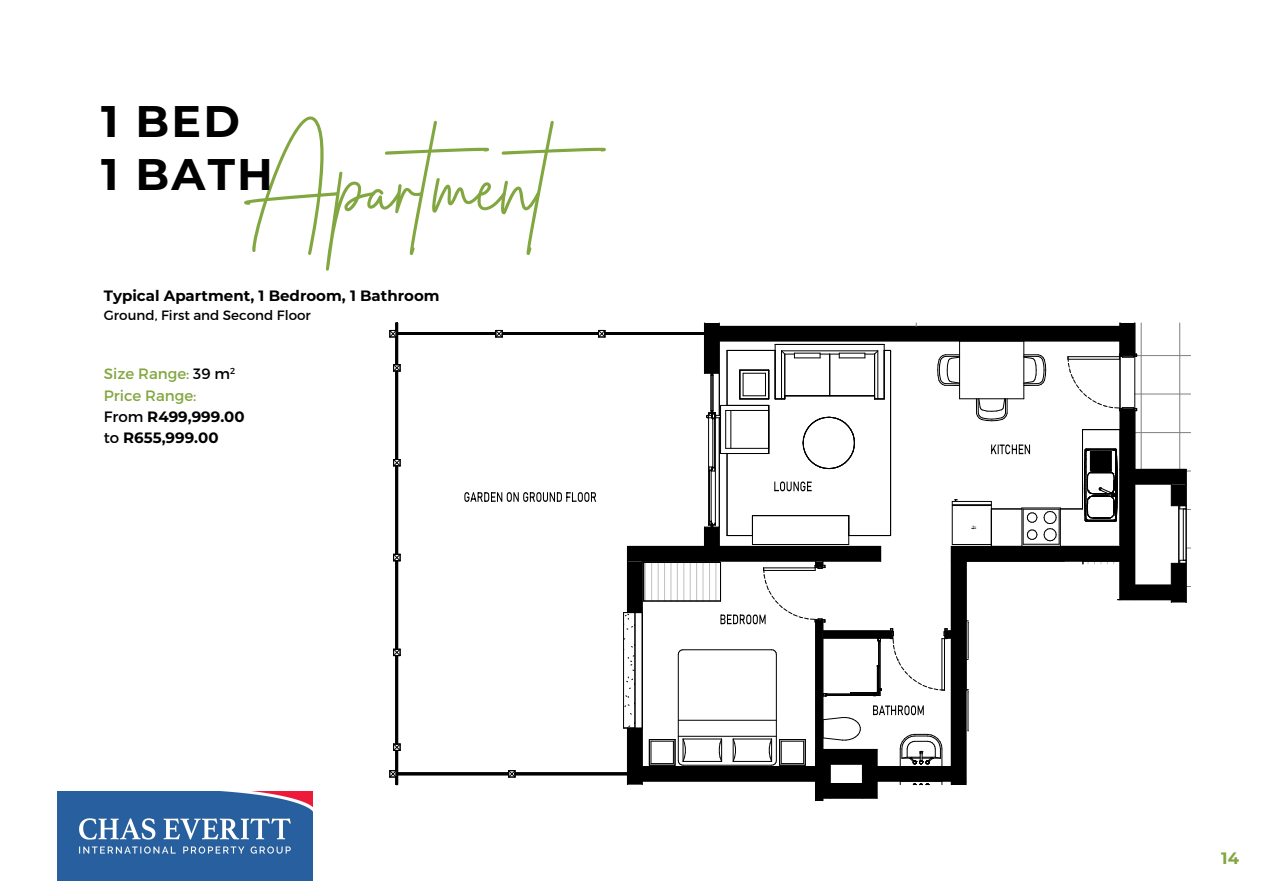
<style>
.page{position:relative;width:1263px;height:893px;background:#fff}
.page>*{position:absolute;margin:0;border:0;box-sizing:border-box;transform-origin:0 0}
.t1{font:161.1px "South Australia";color:#82a740}
.t2{font:700 44.25px/53.1px "Montserrat";letter-spacing:.05em;color:#000}
.t3{font:700 16.5px "Montserrat";color:#82a740}
.t4{font:700 15px/21.3px "Montserrat";color:#000}
.t5{font:13.5px "Montserrat";color:#000}
.s1{font-weight:400;color:#82a740}
.s2{font-weight:400}
</style>
<div class="page">
<div style="left:642px;top:767px;width:174px;height:14px;background:#000"></div>
<div style="left:627px;top:546px;width:77px;height:15px;background:#000"></div>
<hr style="left:703px;top:562px;width:1px;height:39px;background:#c0c0c0">
<hr style="left:696px;top:562px;width:1px;height:39px;background:#c0c0c0">
<hr style="left:690px;top:562px;width:1px;height:39px;background:#c0c0c0">
<hr style="left:684px;top:562px;width:1px;height:39px;background:#c0c0c0">
<hr style="left:677px;top:562px;width:1px;height:39px;background:#c0c0c0">
<hr style="left:671px;top:562px;width:1px;height:39px;background:#c0c0c0">
<hr style="left:664px;top:562px;width:1px;height:39px;background:#c0c0c0">
<hr style="left:658px;top:562px;width:1px;height:39px;background:#c0c0c0">
<hr style="left:651px;top:562px;width:1px;height:39px;background:#c0c0c0">
<hr style="left:645px;top:562px;width:1px;height:39px;background:#c0c0c0">
<hr style="left:642px;top:781px;width:174px;height:1px;background:#000">
<hr style="left:642px;top:766px;width:174px;height:1px;background:#000">
<hr style="left:644px;top:562px;width:76px;height:1px;background:#000">
<hr style="left:644px;top:601px;width:76px;height:1px;background:#000">
<hr style="left:643px;top:562px;width:1px;height:39px;background:#000">
<hr style="left:396px;top:371px;width:1px;height:88px;background:#000">
<hr style="left:396px;top:466px;width:1px;height:88px;background:#000">
<hr style="left:396px;top:561px;width:1px;height:88px;background:#000">
<hr style="left:396px;top:656px;width:1px;height:88px;background:#000">
<hr style="left:397px;top:371px;width:1px;height:88px;background:#000">
<hr style="left:397px;top:466px;width:1px;height:88px;background:#000">
<hr style="left:397px;top:561px;width:1px;height:88px;background:#000">
<hr style="left:397px;top:656px;width:1px;height:88px;background:#000">
<svg style="left:393px;top:649px;width:8px;height:7px"></svg>
<svg style="left:393px;top:554px;width:8px;height:8px"></svg>
<svg style="left:393px;top:459px;width:8px;height:8px"></svg>
<hr style="left:397px;top:334px;width:99px;height:1px;background:#000">
<hr style="left:502px;top:334px;width:96px;height:1px;background:#000">
<hr style="left:605px;top:334px;width:99px;height:1px;background:#000">
<hr style="left:397px;top:333px;width:99px;height:1px;background:#000">
<hr style="left:502px;top:333px;width:96px;height:1px;background:#000">
<hr style="left:605px;top:333px;width:99px;height:1px;background:#000">
<svg style="left:389px;top:323px;width:12px;height:49px"></svg>
<svg style="left:598px;top:330px;width:8px;height:8px"></svg>
<svg style="left:495px;top:330px;width:8px;height:8px"></svg>
<hr style="left:397px;top:774px;width:112px;height:1px;background:#000">
<hr style="left:515px;top:774px;width:112px;height:1px;background:#000">
<hr style="left:397px;top:773px;width:112px;height:1px;background:#000">
<hr style="left:515px;top:773px;width:112px;height:1px;background:#000">
<svg style="left:389px;top:744px;width:12px;height:41px"></svg>
<svg style="left:508px;top:770px;width:8px;height:8px"></svg>
<hr style="left:642px;top:561px;width:62px;height:1px;background:#000">
<svg style="left:623px;top:547px;width:20px;height:238px"></svg>
<hr style="left:635px;top:613px;width:1px;height:115px;background:#000">
<hr style="left:623px;top:613px;width:1px;height:115px;background:#000">
<svg style="left:678px;top:649px;width:5px;height:5px"></svg>
<hr style="left:683px;top:761px;width:39px;height:1px;background:#000">
<hr style="left:683px;top:739px;width:39px;height:1px;background:#000">
<hr style="left:678px;top:720px;width:98px;height:1px;background:#000">
<hr style="left:683px;top:765px;width:89px;height:1px;background:#000">
<hr style="left:683px;top:649px;width:89px;height:1px;background:#000">
<hr style="left:678px;top:654px;width:1px;height:106px;background:#000">
<hr style="left:678px;top:736px;width:98px;height:1px;background:#000">
<svg style="left:649px;top:739px;width:37px;height:27px"></svg>
<svg style="left:704px;top:323px;width:486px;height:478px"></svg>
<svg style="left:464px;top:492px;width:132px;height:10px"></svg>
<img style="left:58px;top:791px;width:254px;height:89px">
<h2 class="t2" style="left:101px;top:93px;width:173px">1 BED<br>1 BATH</h2>
<h1 class="t1" style="left:244px;top:101px;width:399px">Apartment</h1>
<p class="t4" style="left:104px;top:284px;width:337px">Typical Apartment, 1 Bedroom, 1 Bathroom</p>
<p class="t5" style="left:104px;top:307px;width:208px">Ground, First and Second Floor</p>
<p class="t4" style="left:104px;top:362px;width:142px"><span class="s1">Size Range:</span> <span class="s2">39 m</span><sup>2<br></sup><span class="s1">Price Range:<br></span><span class="s2">From</span> R499,999.00 <span class="s2">to</span> R655,999.00</p>
<p class="t3" style="left:1221px;top:846px;width:19px">14</p>
</div>
